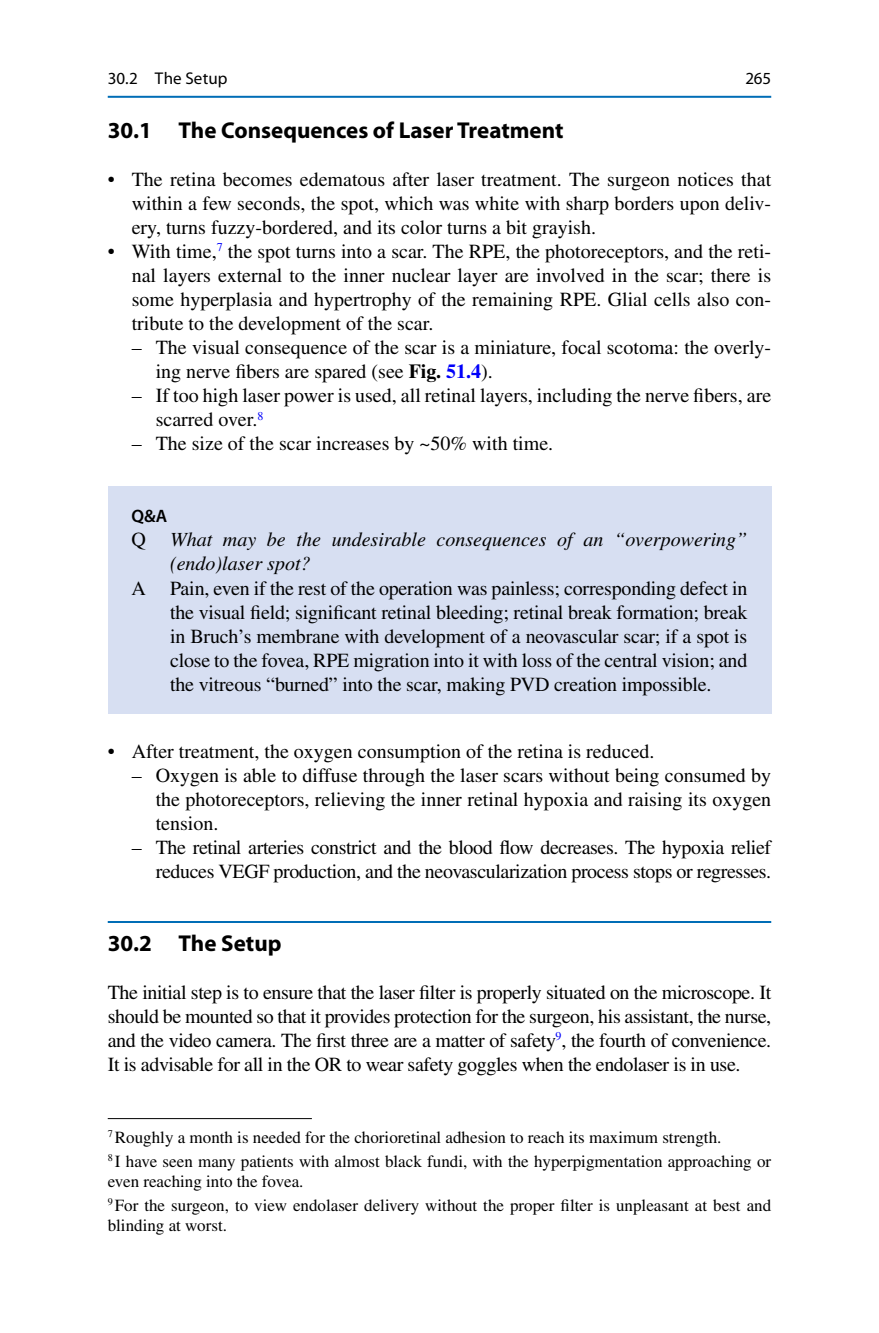
<style>
.page{position:relative;width:879px;height:1333px;background:#fff}
.page>*{position:absolute;margin:0;border:0;box-sizing:border-box;transform-origin:0 0}
.t1{font:700 23px "Dpmfmw Myriad";color:#000}
.t2{font:20px/24px "Jcpcvw Times";color:#000;text-align:justify}
.t3{font:20px/24px "Jcpcvw Times";letter-spacing:-.02em;color:#000;text-align:right}
.t4{font:italic 20px/24px "Hrfvpj Times";color:#000}
.t5{font:600 18px "Htdqvg Myriad";color:#000}
.t6{font:17px/24px "Jcpcvw Times";color:#000}
.t7{font:17px "Mygtpj Myriad";color:#000}
.s1{font-family:"Mrscrt Times";font-weight:700}
.s2{font-family:"Mrscrt Times";font-weight:700;color:#0000fa}
.s3{font-family:"Jcpcvw Times";font-style:normal}
</style>
<div class="page">
<hr style="left:108px;top:921px;width:663px;height:2px;background:#006db6">
<hr style="left:108px;top:1118px;width:204px;height:1px;background:#000">
<div style="left:108px;top:486px;width:663px;height:228px;background:#d7dff2"></div>
<hr style="left:108px;top:96px;width:663px;height:2px;background:#006db6">
<p class="t7" style="left:108px;top:72px;width:121px">30.2 The Setup</p>
<p class="t7" style="left:745px;top:72px;width:27px">265</p>
<p class="t1" style="left:108px;top:122px;width:457px">30.1 The Consequences of Laser Treatment</p>
<p class="t2" style="left:132px;top:169px;width:641px;text-indent:-24px">• The retina becomes edematous after laser treatment. The surgeon notices that within a few seconds, the spot, which was white with sharp borders upon deliv&shy;ery, turns fuzzy-bordered, and its color turns a bit grayish.</p>
<p class="t2" style="left:132px;top:241px;width:641px;text-indent:-24px">• With time, <sup>7</sup> the spot turns into a scar. The RPE, the photoreceptors, and the reti&shy;nal layers external to the inner nuclear layer are involved in the scar; there is some hyperplasia and hypertrophy of the remaining RPE. Glial cells also con&shy;tribute to the development of the scar.</p>
<p class="t2" style="left:156px;top:337px;width:617px;text-indent:-24px">– The visual consequence of the scar is a miniature, focal scotoma: the overly&shy;ing nerve fibers are spared (see <span class="s1">Fig.</span> <span class="s2">51.4</span> ).</p>
<p class="t2" style="left:156px;top:385px;width:617px;text-indent:-24px">– If too high laser power is used, all retinal layers, including the nerve fibers, are scarred over. <sup>8</sup></p>
<p class="t2" style="left:132px;top:433px;width:423px">– The size of the scar increases by ~50% with time.</p>
<p class="t5" style="left:132px;top:509px;width:37px">Q&amp;A</p>
<p class="t4" style="left:170px;top:529px;width:579px;text-indent:-38px"><span class="s3">Q</span> What may be the undesirable consequences of an “overpowering” (endo)laser spot?</p>
<p class="t2" style="left:170px;top:577px;width:579px;text-indent:-38px">A Pain, even if the rest of the operation was painless; corresponding defect in the visual field; significant retinal bleeding; retinal break formation; break in Bruch’s membrane with development of a neovascular scar; if a spot is close to the fovea, RPE migration into it with loss of the central vision; and the vitreous “burned” into the scar, making PVD creation impossible.</p>
<p class="t2" style="left:108px;top:741px;width:548px">• After treatment, the oxygen consumption of the retina is reduced.</p>
<p class="t2" style="left:156px;top:765px;width:617px;text-indent:-24px">– Oxygen is able to diffuse through the laser scars without being consumed by the photoreceptors, relieving the inner retinal hypoxia and raising its oxygen tension.</p>
<p class="t3" style="left:132px;top:837px;width:641px">– The retinal arteries constrict and the blood flow decreases. The hypoxia relief reduces VEGF production, and the neovascularization process stops or regresses.</p>
<p class="t1" style="left:108px;top:934px;width:175px">30.2 The Setup</p>
<p class="t2" style="left:108px;top:981px;width:665px">The initial step is to ensure that the laser filter is properly situated on the microscope. It should be mounted so that it provides protection for the surgeon, his assistant, the nurse, and the video camera. The first three are a matter of safety <sup>9</sup> , the fourth of convenience.<br>It is advisable for all in the OR to wear safety goggles when the endolaser is in use.</p>
<p class="t6" style="left:108px;top:1126px;width:665px"><sup>7</sup> Roughly a month is needed for the chorioretinal adhesion to reach its maximum strength.<br><sup>8</sup> I have seen many patients with almost black fundi, with the hyperpigmentation approaching or</p>
<p class="t6" style="left:108px;top:1170px;width:665px">even reaching into the fovea.<br><sup>9</sup> For the surgeon, to view endolaser delivery without the proper filter is unpleasant at best and</p>
<p class="t6" style="left:108px;top:1214px;width:121px">blinding at worst.</p>
</div>
